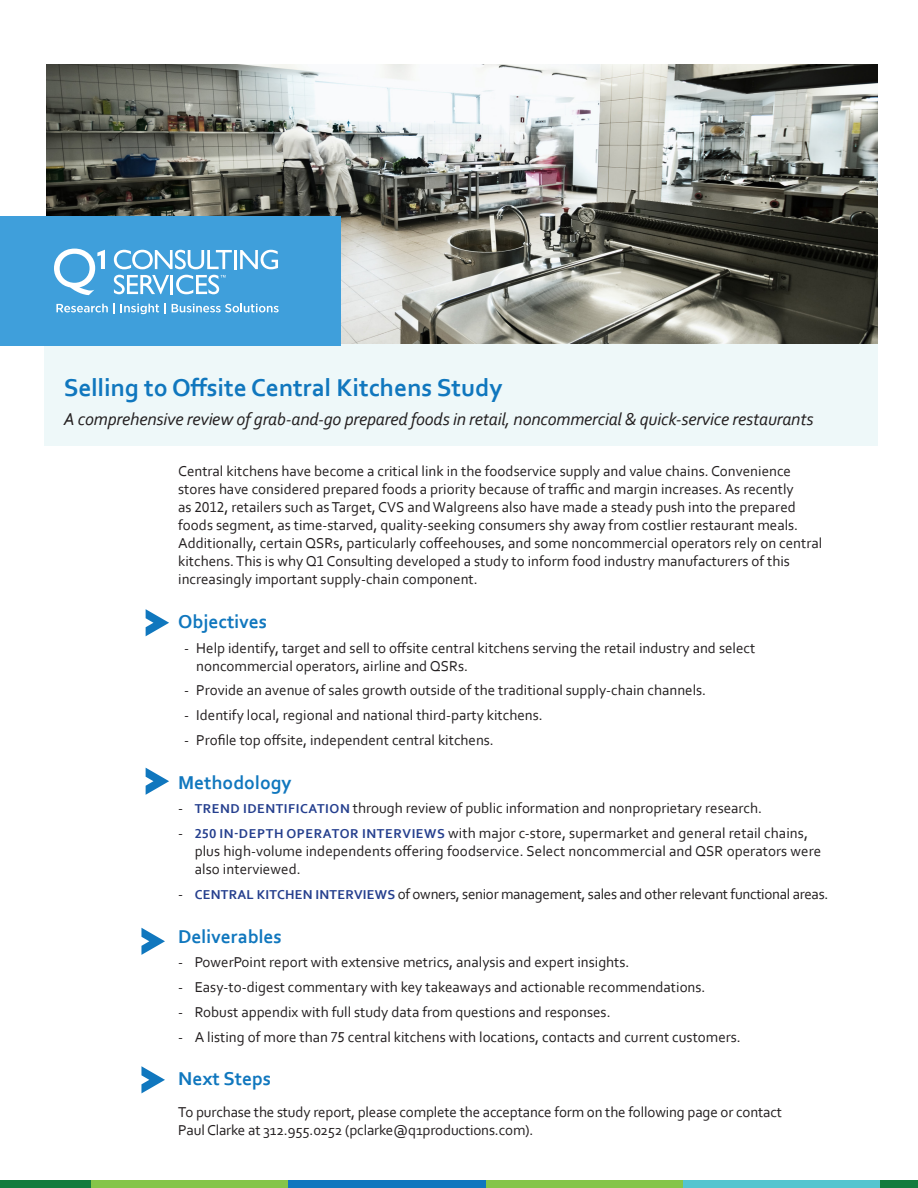
<style>
.page{position:relative;width:918px;height:1188px;background:#fff}
.page>*{position:absolute;margin:0;border:0;box-sizing:border-box;transform-origin:0 0}
.t1{font:700 25.5px "Corbel";color:#1077be}
.t2{font:700 19.5px "Corbel";color:#1077be}
.t3{font:italic 18px "Corbel";letter-spacing:-.01em;color:#231f20}
.t4{font:15px/18px "Corbel";color:#231f20}
.t5{font:15px "Corbel";letter-spacing:-.02em;color:#231f20}
.s1{font-weight:700;font-size:13.5px;color:#253f8e}
</style>
<div class="page">
<div style="left:880px;top:1180px;width:38px;height:8px;background:#127c3e"></div>
<div style="left:682px;top:1180px;width:198px;height:8px;background:#54c5cf"></div>
<div style="left:485px;top:1180px;width:197px;height:8px;background:#85c549"></div>
<div style="left:288px;top:1180px;width:197px;height:8px;background:#1077be"></div>
<div style="left:91px;top:1180px;width:197px;height:8px;background:#85c549"></div>
<div style="left:0;top:1180px;width:91px;height:8px;background:#127c3e"></div>
<svg style="left:146px;top:609px;width:23px;height:27px"></svg>
<svg style="left:146px;top:768px;width:23px;height:27px"></svg>
<div style="left:44px;top:311px;width:834px;height:135px;background:#eef8f9"></div>
<img style="left:47px;top:65px;width:831px;height:279px">
<div style="left:0;top:216px;width:340px;height:130px;background:#3f9fdb"></div>
<svg style="left:56px;top:304px;width:52px;height:8px"></svg>
<svg style="left:121px;top:303px;width:45px;height:11px"></svg>
<svg style="left:172px;top:304px;width:107px;height:8px"></svg>
<svg style="left:54px;top:249px;width:51px;height:46px"></svg>
<svg style="left:114px;top:250px;width:118px;height:19px"></svg>
<hr style="left:234px;top:250px;width:3px;height:19px;background:#fff">
<svg style="left:240px;top:250px;width:38px;height:19px"></svg>
<svg style="left:114px;top:275px;width:112px;height:19px"></svg>
<svg style="left:141px;top:928px;width:24px;height:27px"></svg>
<svg style="left:141px;top:1066px;width:24px;height:27px"></svg>
<p class="t1" style="left:64px;top:372px;width:440px">Selling to Offsite Central Kitchens Study</p>
<p class="t3" style="left:64px;top:408px;width:751px">A comprehensive review of grab-and-go prepared foods in retail, noncommercial &amp; quick-service restaurants</p>
<p class="t4" style="left:178px;top:461px;width:646px">Central kitchens have become a critical link in the foodservice supply and value chains. Convenience stores have considered prepared foods a priority because of traffic and margin increases. As recently<br>as 2012, retailers such as Target, CVS and Walgreens also have made a steady push into the prepared foods segment, as time-starved, quality-seeking consumers shy away from costlier restaurant meals.<br>Additionally, certain QSRs, particularly coffeehouses, and some noncommercial operators rely on central kitchens. This is why Q1 Consulting developed a study to inform food industry manufacturers of this increasingly important supply-chain component.</p>
<p class="t2" style="left:178px;top:609px;width:90px">Objectives</p>
<p class="t4" style="left:196px;top:638px;width:561px;text-indent:-12px">- Help identify, target and sell to offsite central kitchens serving the retail industry and select noncommercial operators, airline and QSRs.</p>
<p class="t4" style="left:184px;top:681px;width:524px">- Provide an avenue of sales growth outside of the traditional supply-chain channels.</p>
<p class="t4" style="left:184px;top:706px;width:360px">- Identify local, regional and national third-party kitchens.</p>
<p class="t4" style="left:184px;top:731px;width:311px">- Profile top offsite, independent central kitchens.</p>
<p class="t2" style="left:178px;top:770px;width:115px">Methodology</p>
<p class="t4" style="left:178px;top:799px;width:585px">- <span class="s1">TREND IDENTIFICATION</span> through review of public information and nonproprietary research.</p>
<p class="t4" style="left:195px;top:824px;width:628px;text-indent:-16px">- <span class="s1">250 IN-DEPTH OPERATOR INTERVIEWS</span> with major c-store, supermarket and general retail chains, plus high-volume independents offering foodservice. Select noncommercial and QSR operators were also interviewed.</p>
<p class="t5" style="left:178px;top:885px;width:652px">- <span class="s1">CENTRAL KITCHEN INTERVIEWS</span> of owners, senior management, sales and other relevant functional areas.</p>
<p class="t2" style="left:178px;top:924px;width:105px">Deliverables</p>
<p class="t4" style="left:178px;top:953px;width:453px">- PowerPoint report with extensive metrics, analysis and expert insights.</p>
<p class="t4" style="left:178px;top:978px;width:529px">- Easy-to-digest commentary with key takeaways and actionable recommendations.</p>
<p class="t4" style="left:178px;top:1002px;width:434px">- Robust appendix with full study data from questions and responses.</p>
<p class="t4" style="left:178px;top:1027px;width:564px">- A listing of more than 75 central kitchens with locations, contacts and current customers.</p>
<p class="t2" style="left:178px;top:1067px;width:94px">Next Steps</p>
<p class="t4" style="left:178px;top:1102px;width:605px">To purchase the study report, please complete the acceptance form on the following page or contact<br>Paul Clarke at 312.955.0252 (pclarke@q1productions.com).</p>
</div>
